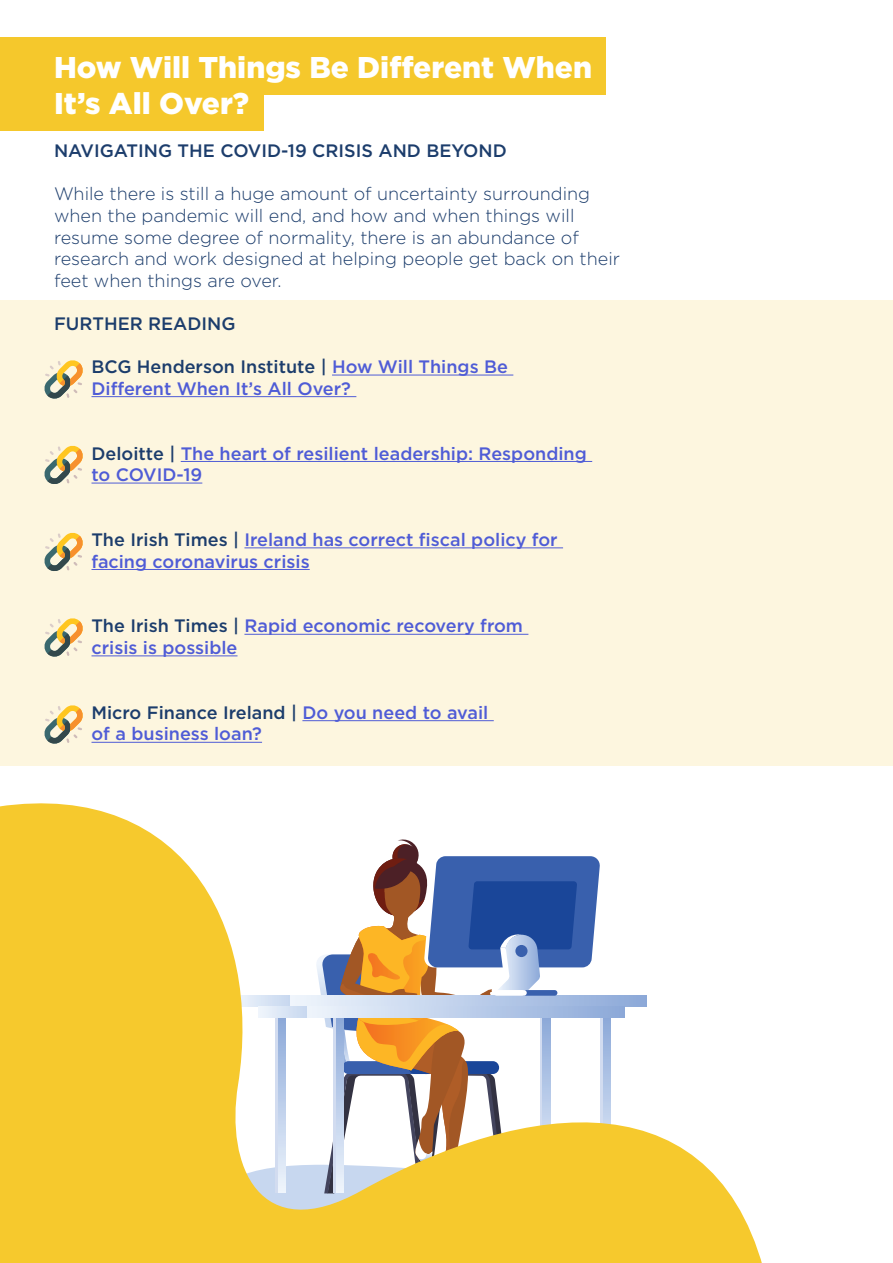
<style>
.page{position:relative;width:893px;height:1263px;background:#fff}
.page>*{position:absolute;margin:0;border:0;box-sizing:border-box;transform-origin:0 0}
.t1{font:900 30px/36px "Gotham";color:#fff}
.t2{font:500 18px/21.6px "Gotham";color:#4f5cd6}
.t3{font:300 18px/21.6px "Gotham";color:#1c3d6c}
.t4{font:500 18px "Gotham";color:#1c3d6c}
.s1{color:#1c3d6c}
</style>
<div class="page">
<div style="left:0;top:300px;width:893px;height:465px;background:#fdf6df"></div>
<div style="left:0;top:38px;width:605px;height:57px;background:#f5c82c"></div>
<div style="left:0;top:74px;width:263px;height:57px;background:#f5c82c"></div>
<svg style="left:44px;top:360px;width:39px;height:38px"></svg>
<svg style="left:44px;top:446px;width:39px;height:38px"></svg>
<svg style="left:44px;top:533px;width:39px;height:38px"></svg>
<svg style="left:44px;top:618px;width:39px;height:38px"></svg>
<svg style="left:44px;top:705px;width:39px;height:38px"></svg>
<svg style="left:0;top:803px;width:762px;height:460px"></svg>
<hr style="left:332px;top:375px;width:181px;height:1px;background:#4f5cd6">
<hr style="left:92px;top:396px;width:264px;height:1px;background:#4f5cd6">
<hr style="left:181px;top:461px;width:411px;height:1px;background:#4f5cd6">
<hr style="left:92px;top:483px;width:110px;height:1px;background:#4f5cd6">
<hr style="left:244px;top:547px;width:319px;height:1px;background:#4f5cd6">
<hr style="left:92px;top:569px;width:218px;height:1px;background:#4f5cd6">
<hr style="left:244px;top:634px;width:284px;height:1px;background:#4f5cd6">
<hr style="left:92px;top:655px;width:146px;height:1px;background:#4f5cd6">
<hr style="left:302px;top:720px;width:192px;height:1px;background:#4f5cd6">
<hr style="left:92px;top:742px;width:170px;height:1px;background:#4f5cd6">
<h1 class="t1" style="left:54px;top:49px;width:539px">How Will Things Be Different When<br>It’s All Over?</h1>
<p class="t4" style="left:54px;top:139px;width:454px">NAVIGATING THE COVID-19 CRISIS AND BEYOND</p>
<p class="t3" style="left:54px;top:183px;width:568px">While there is still a huge amount of uncertainty surrounding when the pandemic will end, and how and when things will resume some degree of normality, there is an abundance of research and work designed at helping people get back on their feet when things are over.</p>
<p class="t4" style="left:54px;top:312px;width:183px">FURTHER READING</p>
<p class="t2" style="left:91px;top:356px;width:418px"><span class="s1">BCG Henderson Institute |</span> How Will Things Be<br>Different When It’s All Over?</p>
<p class="t2" style="left:91px;top:442px;width:497px"><span class="s1">Deloitte |</span> The heart of resilient leadership: Responding to COVID-19</p>
<p class="t2" style="left:91px;top:529px;width:468px"><span class="s1">The Irish Times |</span> Ireland has correct fiscal policy for facing coronavirus crisis</p>
<p class="t2" style="left:91px;top:615px;width:433px"><span class="s1">The Irish Times |</span> Rapid economic recovery from crisis is possible</p>
<p class="t2" style="left:91px;top:701px;width:398px"><span class="s1">Micro Finance Ireland |</span> Do you need to avail of a business loan?</p>
</div>
